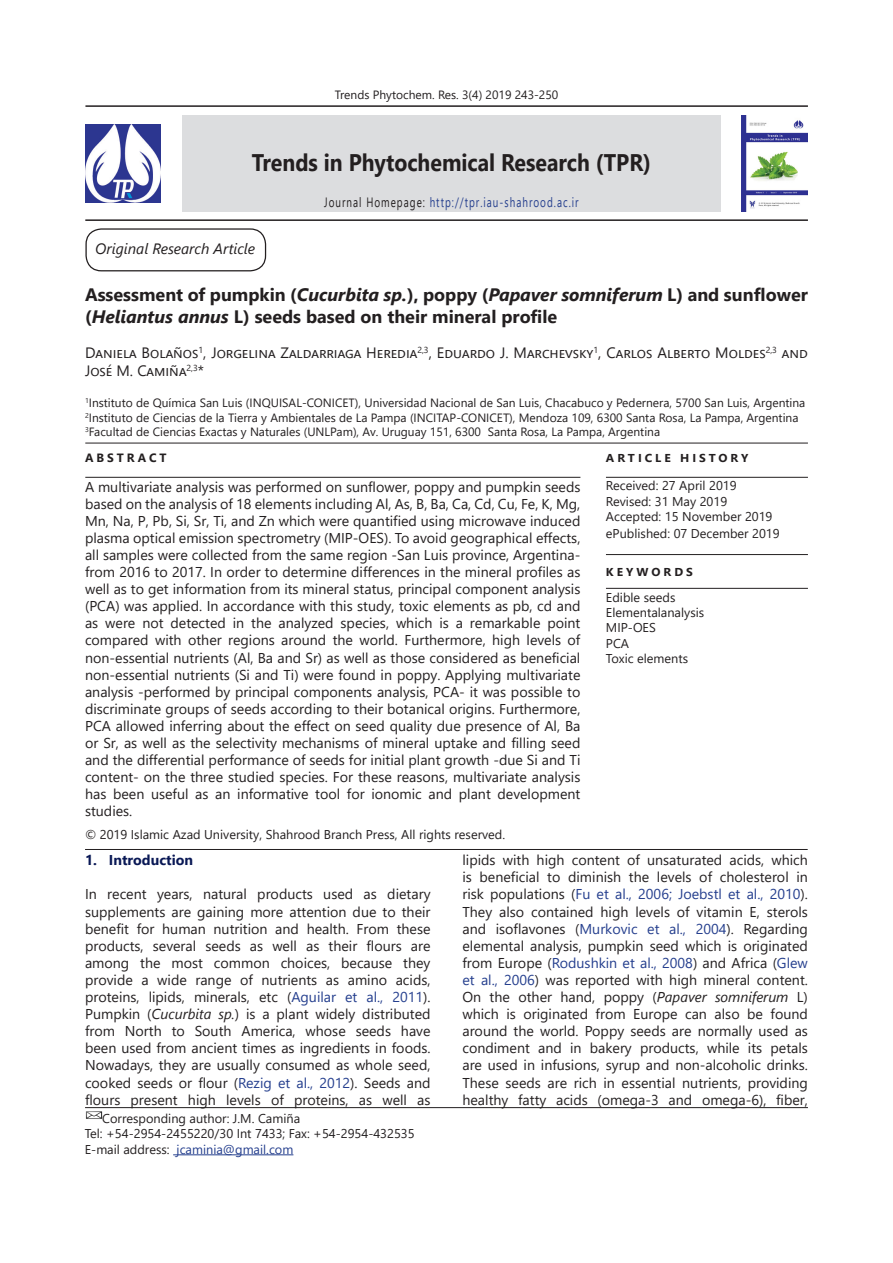
<style>
.page{position:relative;width:893px;height:1263px;background:#fff}
.page>*{position:absolute;margin:0;border:0;box-sizing:border-box;transform-origin:0 0}
.t1{font:700 24px "Segoe UI";color:#231f20;scale:.89 1}
.Main_Text{font:700 18px/21.6px "Segoe UI";color:#231f20}
.Main_Text-2{font:15px/18px "Segoe UI";color:#231f20}
.t2{font:italic 15px "Segoe UI";color:#231f20}
.Main_Text-3{font:14.25px/17.1px "Segoe UI";color:#231f20;text-align:justify}
.Main_Text-4{font:700 14.25px "Segoe UI";color:#091855}
.t3{font:13.5px "Segoe UI";letter-spacing:.1em;color:#253f8e;scale:.74 1}
.Main_Text-5{font:12.75px "Segoe UI";color:#231f20}
.Corresponding_Author{font:12.75px "Segoe UI";color:#231f20}
.Corresponding_Author-2{font:12.75px "Segoe UI";color:#253f8e}
.Main_Text-6{font:12px "Segoe UI";color:#231f20}
.t4{font:700 12px "Segoe UI";letter-spacing:.25em;color:#231f20}
.t5{font:700 11.4px "Segoe UI";letter-spacing:.25em;color:#231f20;scale:1.05 1}
.s1{color:#231f20}
.s2{font-style:italic}
.s3{color:#253f8e}
</style>
<div class="page">
<div style="left:182px;top:116px;width:539px;height:96px;background:#dcdddf"></div>
<hr style="left:85px;top:219px;width:723px;height:2px;background:#231f20">
<hr style="left:85px;top:105px;width:723px;height:2px;background:#231f20">
<div style="left:85px;top:228px;width:181px;height:43px;border:1px solid #231f20;border-radius:15px"></div>
<hr style="left:85px;top:849px;width:723px;height:1px;background:#231f20">
<hr style="left:606px;top:554px;width:202px;height:1px;background:#231f20">
<hr style="left:606px;top:588px;width:202px;height:1px;background:#231f20">
<hr style="left:85px;top:1107px;width:723px;height:1px;background:#231f20">
<hr style="left:85px;top:443px;width:723px;height:1px;background:#231f20">
<hr style="left:85px;top:477px;width:495px;height:1px;background:#231f20">
<hr style="left:606px;top:477px;width:202px;height:1px;background:#231f20">
<img style="left:85px;top:125px;width:76px;height:78px">
<img style="left:741px;top:116px;width:67px;height:96px">
<hr style="left:173px;top:1154px;width:120px;height:1px;background:#253f8e">
<img style="left:85px;top:1108px;width:21px;height:11px">
<p class="Main_Text-6" style="left:335px;top:83px;width:225px">Trends Phytochem. Res. 3(4) 2019 243-250</p>
<h1 class="t1" style="left:252px;top:140px;width:450px">Trends in Phytochemical Research (TPR)</h1>
<p class="t3" style="left:324px;top:190px;width:345px"><span class="s1">Journal Homepage:</span> http://tpr.iau-shahrood.ac.ir</p>
<p class="t2" style="left:95px;top:235px;width:161px">Original Research Article</p>
<p class="Main_Text" style="left:85px;top:282px;width:724px">Assessment of pumpkin (<span class="s2">Cucurbita sp.</span>), poppy (<span class="s2">Papaver somniferum</span> L) and sunflower (<span class="s2">Heliantus annus</span> L) seeds based on their mineral profile</p>
<p class="Main_Text-2" style="left:85px;top:342px;width:724px">Daniela Bolaños<sup>1</sup>, Jorgelina Zaldarriaga Heredia<sup>2,3</sup>, Eduardo J. Marchevsky<sup>1</sup>, Carlos Alberto Moldes<sup>2,3</sup> and<br>José M. Camiña<sup>2,3</sup>*</p>
<p class="Main_Text-6" style="left:85px;top:392px;width:722px"><sup>1</sup>Instituto de Química San Luis (INQUISAL-CONICET), Universidad Nacional de San Luis, Chacabuco y Pedernera, 5700 San Luis, Argentina</p>
<p class="Main_Text-6" style="left:85px;top:406px;width:715px"><sup>2</sup>Instituto de Ciencias de la Tierra y Ambientales de La Pampa (INCITAP-CONICET), Mendoza 109, 6300 Santa Rosa, La Pampa, Argentina</p>
<p class="Main_Text-6" style="left:85px;top:420px;width:577px"><sup>3</sup>Facultad de Ciencias Exactas y Naturales (UNLPam), Av. Uruguay 151, 6300 Santa Rosa, La Pampa, Argentina</p>
<p class="t4" style="left:85px;top:447px;width:83px">ABSTRACT</p>
<p class="t5" style="left:606px;top:447px;width:137px">ARTICLE HISTORY</p>
<p class="Main_Text-3" style="left:85px;top:477px;width:497px">A multivariate analysis was performed on sunflower, poppy and pumpkin seeds based on the analysis of 18 elements including Al, As, B, Ba, Ca, Cd, Cu, Fe, K, Mg, Mn, Na, P, Pb, Si, Sr, Ti, and Zn which were quantified using microwave induced plasma optical emission spectrometry (MIP-OES). To avoid geographical effects, all samples were collected from the same region -San Luis province, Argentina&shy;from 2016 to 2017. In order to determine differences in the mineral profiles as well as to get information from its mineral status, principal component analysis (PCA) was applied. In accordance with this study, toxic elements as pb, cd and as were not detected in the analyzed species, which is a remarkable point compared with other regions around the world. Furthermore, high levels of non-essential nutrients (Al, Ba and Sr) as well as those considered as beneficial non-essential nutrients (Si and Ti) were found in poppy. Applying multivariate analysis -performed by principal components analysis, PCA- it was possible to discriminate groups of seeds according to their botanical origins. Furthermore, PCA allowed inferring about the effect on seed quality due presence of Al, Ba or Sr, as well as the selectivity mechanisms of mineral uptake and filling seed and the differential performance of seeds for initial plant growth -due Si and Ti content- on the three studied species. For these reasons, multivariate analysis has been useful as an informative tool for ionomic and plant development studies.</p>
<p class="Main_Text-5" style="left:85px;top:822px;width:422px">© 2019 Islamic Azad University, Shahrood Branch Press, All rights reserved.</p>
<p class="Main_Text-4" style="left:85px;top:847px;width:110px">1. Introduction</p>
<p class="Main_Text-3" style="left:85px;top:884px;width:347px">In recent years, natural products used as dietary supplements are gaining more attention due to their benefit for human nutrition and health. From these products, several seeds as well as their flours are among the most common choices, because they provide a wide range of nutrients as amino acids, proteins, lipids, minerals, etc (<span class="s3">Aguilar et al., 2011</span>).</p>
<p class="Main_Text-3" style="left:85px;top:1004px;width:347px">Pumpkin (<span class="s2">Cucurbita sp.</span>) is a plant widely distributed from North to South America, whose seeds have been used from ancient times as ingredients in foods.<br>Nowadays, they are usually consumed as whole seed, cooked seeds or flour (<span class="s3">Rezig et al., 2012</span>). Seeds and flours present high levels of proteins, as well as</p>
<p class="Main_Text-5" style="left:606px;top:474px;width:132px">Received: 27 April 2019</p>
<p class="Main_Text-5" style="left:606px;top:489px;width:123px">Revised: 31 May 2019</p>
<p class="Main_Text-5" style="left:606px;top:504px;width:168px">Accepted: 15 November 2019</p>
<p class="Main_Text-5" style="left:606px;top:522px;width:175px">ePublished: 07 December 2019</p>
<p class="t5" style="left:606px;top:561px;width:84px">KEYWORDS</p>
<p class="Main_Text-5" style="left:606px;top:585px;width:71px">Edible seeds</p>
<p class="Main_Text-5" style="left:606px;top:600px;width:100px">Elementalanalysis</p>
<p class="Main_Text-5" style="left:606px;top:616px;width:51px">MIP-OES</p>
<p class="Main_Text-5" style="left:606px;top:631px;width:25px">PCA</p>
<p class="Main_Text-5" style="left:606px;top:646px;width:84px">Toxic elements</p>
<p class="Main_Text-3" style="left:462px;top:850px;width:347px">lipids with high content of unsaturated acids, which is beneficial to diminish the levels of cholesterol in risk populations (<span class="s3">Fu et al., 2006; Joebstl et al., 2010</span>).<br>They also contained high levels of vitamin E, sterols and isoflavones (<span class="s3">Murkovic et al., 2004</span>). Regarding elemental analysis, pumpkin seed which is originated from Europe (<span class="s3">Rodushkin et al., 2008</span>) and Africa (<span class="s3">Glew et al., 2006</span>) was reported with high mineral content.</p>
<p class="Main_Text-3" style="left:462px;top:987px;width:347px">On the other hand, poppy (<span class="s2">Papaver somniferum</span> L) which is originated from Europe can also be found around the world. Poppy seeds are normally used as condiment and in bakery products, while its petals are used in infusions, syrup and non-alcoholic drinks.<br>These seeds are rich in essential nutrients, providing healthy fatty acids (omega-3 and omega-6), fiber,</p>
<p class="Corresponding_Author" style="left:102px;top:1106px;width:199px">Corresponding author: J.M. Camiña</p>
<p class="Corresponding_Author" style="left:85px;top:1122px;width:331px">Tel: +54-2954-2455220/30 Int 7433; Fax: +54-2954-432535</p>
<p class="Corresponding_Author-2" style="left:85px;top:1137px;width:210px"><span class="s1">E-mail address:</span> jcaminia@gmail.com</p>
</div>
